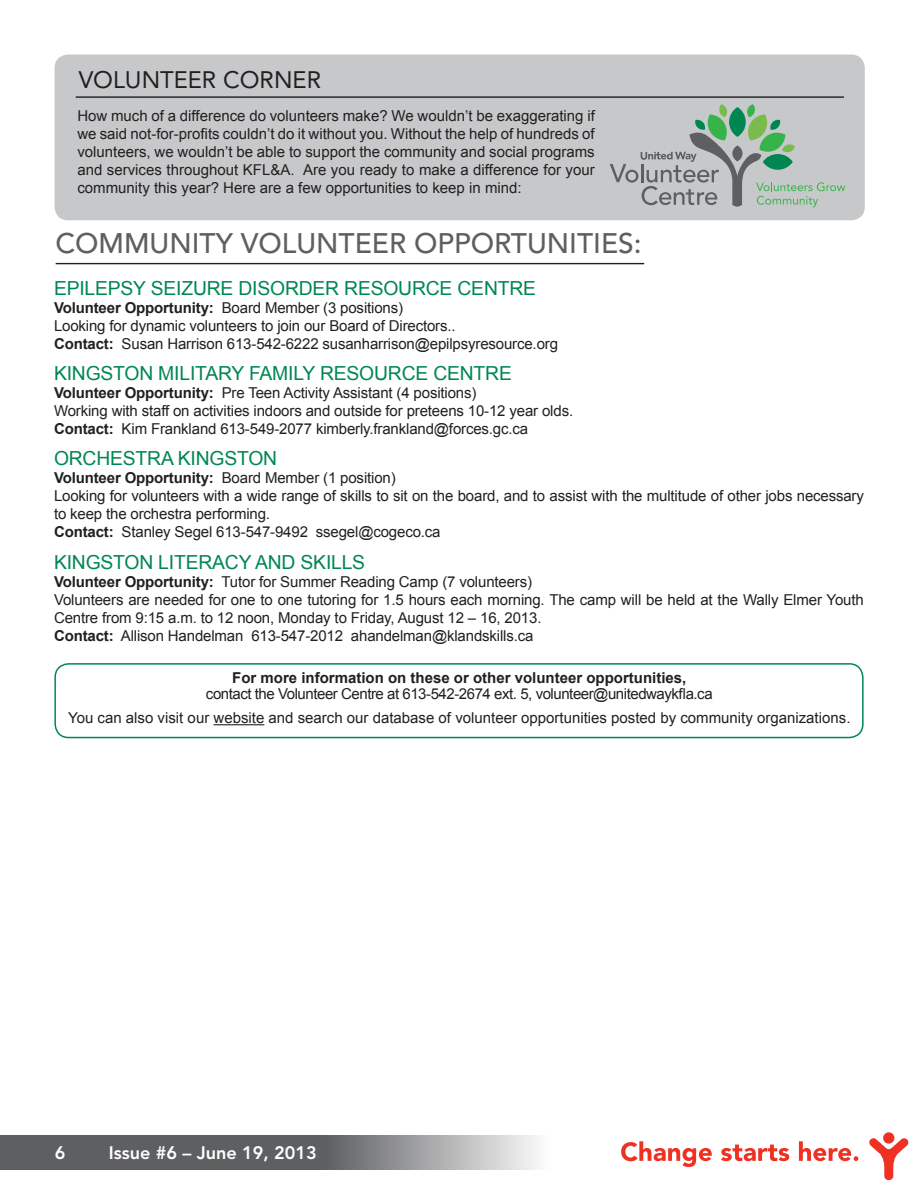
<style>
.page{position:relative;width:918px;height:1188px;background:#fff}
.page>*{position:absolute;margin:0;border:0;box-sizing:border-box;transform-origin:0 0}
.t1{font:500 28.05px "Avenir LT Std";color:#5e5f61}
.t2{font:23.7px "Avenir LT Std";color:#221f1f}
.t3{font:19.35px "Arial";letter-spacing:-.01em;color:#008751}
.t4{font:800 18px "Avenir LT Std";color:#fff}
.t5{font:15px/18px "Arial";letter-spacing:-.01em;color:#221f1f}
.t6{font:700 15px "Arial";color:#221f1f}
.s1{font-weight:700}
</style>
<div class="page">
<svg style="left:1px;top:1135px;width:536px;height:34px;background:#7b7c7d"></svg>
<svg style="left:869px;top:1138px;width:39px;height:42px"></svg>
<div style="left:883px;top:1132px;width:11px;height:12px;background:#ee3123;border-radius:50%"></div>
<svg style="left:621px;top:1141px;width:91px;height:26px"></svg>
<svg style="left:721px;top:1145px;width:68px;height:16px"></svg>
<svg style="left:799px;top:1141px;width:59px;height:20px"></svg>
<div style="left:54px;top:663px;width:810px;height:75px;border:2px solid #008751;border-radius:14px"></div>
<hr style="left:214px;top:724px;width:50px;height:1px;background:#221f1f">
<div style="left:55px;top:55px;width:810px;height:165px;background:#c6c8ca;border-radius:14px"></div>
<hr style="left:56px;top:263px;width:588px;height:1px;background:#221f1f">
<hr style="left:76px;top:96px;width:768px;height:2px;background:#221f1f">
<svg style="left:610px;top:104px;width:235px;height:103px"></svg>
<h2 class="t2" style="left:79px;top:66px;width:244px">VOLUNTEER CORNER</h2>
<p class="t5" style="left:77px;top:108px;width:519px;text-align:justify">How much of a difference do volunteers make? We wouldn’t be exaggerating if we said not-for-profits couldn’t do it without you. Without the help of hundreds of volunteers, we wouldn’t be able to support the community and social programs and services throughout KFL&amp;A. Are you ready to make a difference for your community this year? Here are a few opportunities to keep in mind:</p>
<h1 class="t1" style="left:55px;top:227px;width:588px">COMMUNITY VOLUNTEER OPPORTUNITIES:</h1>
<p class="t3" style="left:54px;top:280px;width:484px">EPILEPSY SEIzURE DISORDER RESOURCE CENTRE</p>
<p class="t5" style="left:54px;top:300px;width:506px"><span class="s1">Volunteer Opportunity:</span> Board Member (3 positions)<br>Looking for dynamic volunteers to join our Board of Directors..<br><span class="s1">Contact:</span> Susan Harrison 613-542-6222 susanharrison@epilpsyresource.org</p>
<p class="t3" style="left:54px;top:365px;width:459px">KINGSTON MILITARY FAMILY RESOURCE CENTRE</p>
<p class="t5" style="left:54px;top:385px;width:521px"><span class="s1">Volunteer Opportunity:</span> Pre Teen Activity Assistant (4 positions)<br>Working with staff on activities indoors and outside for preteens 10-12 year olds.<br><span class="s1">Contact:</span> Kim Frankland 613-549-2077 kimberly.frankland@forces.gc.ca</p>
<p class="t3" style="left:54px;top:450px;width:225px">ORCHESTRA KINGSTON</p>
<p class="t5" style="left:54px;top:470px;width:812px"><span class="s1">Volunteer Opportunity:</span> Board Member (1 position)<br>Looking for volunteers with a wide range of skills to sit on the board, and to assist with the multitude of other jobs necessary to keep the orchestra performing.<br><span class="s1">Contact:</span> Stanley Segel 613-547-9492 ssegel@cogeco.ca</p>
<p class="t3" style="left:54px;top:554px;width:313px">KINGSTON LITERACY AND SKILLS</p>
<p class="t5" style="left:54px;top:573px;width:811px"><span class="s1">Volunteer Opportunity:</span> Tutor for Summer Reading Camp (7 volunteers)<br>Volunteers are needed for one to one tutoring for 1.5 hours each morning. The camp will be held at the Wally Elmer Youth Centre from 9:15 a.m. to 12 noon, Monday to Friday, August 12 – 16, 2013.<br><span class="s1">Contact:</span> Allison Handelman 613-547-2012 ahandelman@klandskills.ca</p>
<p class="t6" style="left:232px;top:672px;width:456px">For more information on these or other volunteer opportunities,</p>
<p class="t5" style="left:68px;top:682px;width:784px;line-height:24px;text-align:center">contact the Volunteer Centre at 613-542-2674 ext. 5, volunteer@unitedwaykfla.ca<br>You can also visit our website and search our database of volunteer opportunities posted by community organizations.</p>
<p class="t4" style="left:55px;top:1146px;width:12px">6</p>
<p class="t4" style="left:109px;top:1146px;width:209px">Issue #6 – June 19, 2013</p>
</div>
